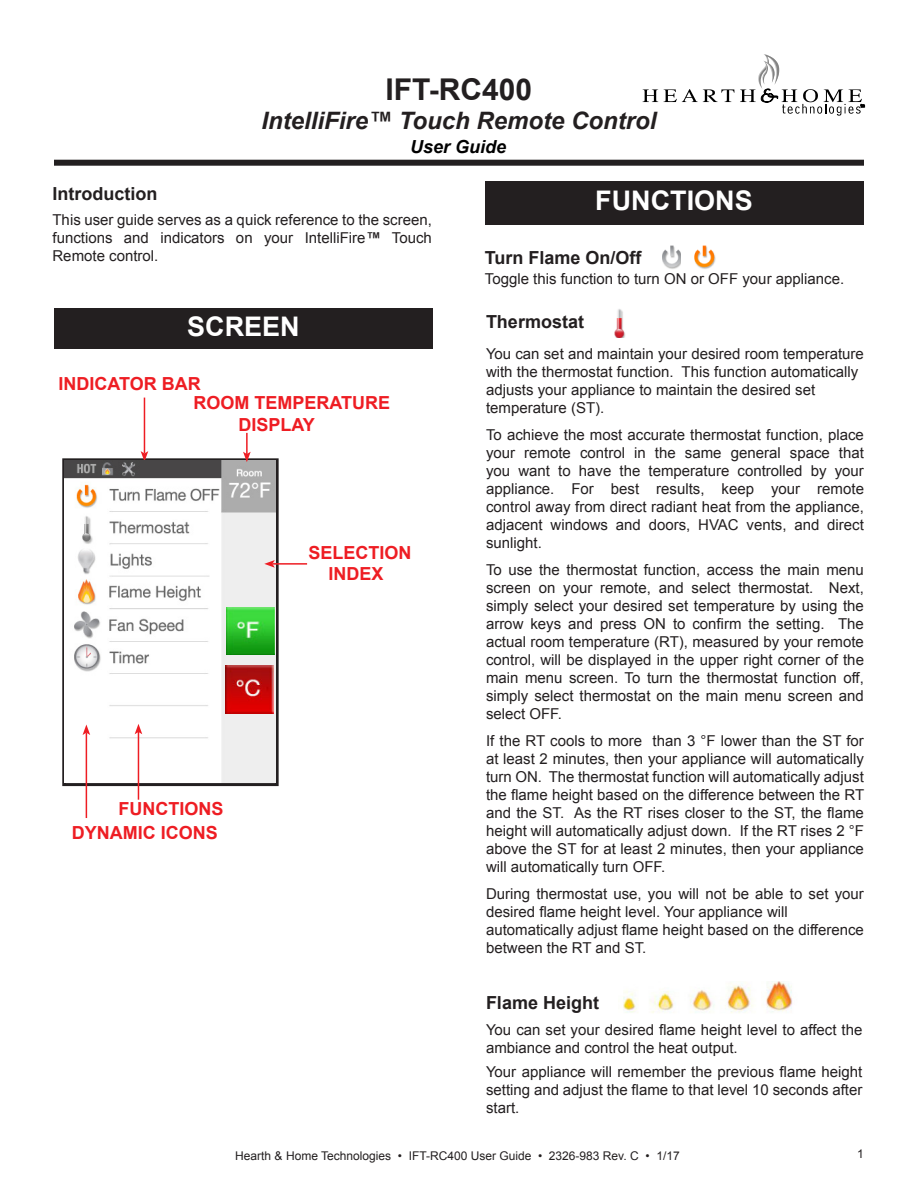
<style>
.page{position:relative;width:918px;height:1188px;background:#fff}
.page>*{position:absolute;margin:0;border:0;box-sizing:border-box;transform-origin:0 0}
.t1{font:700 30px "Arial";color:#231f20}
.t2{font:700 27px "Arial";color:#fff}
.t3{font:italic 700 24px "Arial";color:#231f20}
.t4{font:700 18px/21.6px "Arial";color:#ee1d23;text-align:center}
.Heading{font:700 18px "Arial";color:#231f20}
.t5{font:italic 700 18px "Arial";color:#000}
.Text_10pt{font:15px/18px "Arial";color:#231f20;text-align:justify}
.t6{font:12px "Arial";color:#231f20}
.s1{font-weight:700;font-style:italic}
</style>
<div class="page">
<svg style="left:643px;top:89px;width:15px;height:13px"></svg>
<svg style="left:664px;top:89px;width:70px;height:13px"></svg>
<svg style="left:740px;top:54px;width:125px;height:62px"></svg>
<div style="left:54px;top:160px;width:810px;height:6px;background:#231f20"></div>
<div style="left:55px;top:308px;width:378px;height:41px;background:#231f20"></div>
<div style="left:62px;top:458px;width:217px;height:328px;border:3px solid #231f20"></div>
<hr style="left:144px;top:398px;width:1px;height:55px;background:#ee1d23">
<svg style="left:141px;top:451px;width:7px;height:9px"></svg>
<img style="left:614px;top:309px;width:11px;height:28px">
<img style="left:662px;top:245px;width:19px;height:24px">
<img style="left:694px;top:245px;width:22px;height:24px">
<img style="left:65px;top:460px;width:211px;height:323px">
<hr style="left:138px;top:732px;width:1px;height:68px;background:#ee1d23">
<svg style="left:135px;top:724px;width:7px;height:10px"></svg>
<hr style="left:86px;top:733px;width:1px;height:85px;background:#ee1d23">
<svg style="left:83px;top:725px;width:7px;height:10px"></svg>
<div style="left:486px;top:182px;width:378px;height:43px;background:#231f20"></div>
<hr style="left:272px;top:563px;width:35px;height:2px;background:#ee1d23">
<svg style="left:264px;top:560px;width:11px;height:8px"></svg>
<hr style="left:246px;top:433px;width:2px;height:21px;background:#ee1d23">
<svg style="left:243px;top:452px;width:8px;height:10px"></svg>
<img style="left:623px;top:981px;width:169px;height:32px">
<img style="left:71px;top:464px;width:31px;height:11px">
<img style="left:227px;top:607px;width:47px;height:47px">
<img style="left:226px;top:665px;width:48px;height:49px">
<p class="t1" style="left:386px;top:69px;width:148px">IFT-RC400</p>
<p class="t3" style="left:261px;top:104px;width:397px">IntelliFire™ Touch Remote Control</p>
<p class="t5" style="left:410px;top:135px;width:98px">User Guide</p>
<p class="Heading" style="left:52px;top:182px;width:106px">Introduction</p>
<p class="Text_10pt" style="left:52px;top:210px;width:381px">This user guide serves as a quick reference to the screen, functions and indicators on your IntelliFire<span class="s1">™</span> Touch Remote control.</p>
<p class="t2" style="left:187px;top:308px;width:114px">SCREEN</p>
<p class="t4" style="left:58px;top:373px;width:144px">INDICATOR BAR</p>
<p class="t4" style="left:193px;top:392px;width:198px">ROOM TEMPERATURE</p>
<p class="t4" style="left:238px;top:414px;width:78px">DISPLAY</p>
<p class="t4" style="left:309px;top:542px;width:105px">SELECTION<br>INDEX</p>
<p class="t4" style="left:118px;top:798px;width:106px">FUNCTIONS</p>
<p class="t4" style="left:72px;top:822px;width:147px">DYNAMIC ICONS</p>
<p class="t2" style="left:595px;top:183px;width:159px">FUNCTIONS</p>
<p class="Heading" style="left:485px;top:246px;width:158px">Turn Flame On/Off</p>
<p class="Text_10pt" style="left:485px;top:270px;width:361px">Toggle this function to turn ON or OFF your appliance.</p>
<p class="Heading" style="left:486px;top:310px;width:100px">Thermostat</p>
<p class="Text_10pt" style="left:486px;top:345px;width:379px;text-align:left">You can set and maintain your desired room temperature with the thermostat function. This function automatically adjusts your appliance to maintain the desired set temperature (ST).</p>
<p class="Text_10pt" style="left:486px;top:426px;width:380px">To achieve the most accurate thermostat function, place your remote control in the same general space that you want to have the temperature controlled by your appliance. For best results, keep your remote control away from direct radiant heat from the appliance, adjacent windows and doors, HVAC vents, and direct sunlight.</p>
<p class="Text_10pt" style="left:486px;top:561px;width:380px">To use the thermostat function, access the main menu screen on your remote, and select thermostat. Next, simply select your desired set temperature by using the arrow keys and press ON to confirm the setting. The actual room temperature (RT), measured by your remote control, will be displayed in the upper right corner of the main menu screen. To turn the thermostat function off, simply select thermostat on the main menu screen and select OFF.</p>
<p class="Text_10pt" style="left:486px;top:732px;width:380px">If the RT cools to more than 3 °F lower than the ST for at least 2 minutes, then your appliance will automatically turn ON. The thermostat function will automatically adjust the flame height based on the difference between the RT and the ST. As the RT rises closer to the ST, the flame height will automatically adjust down. If the RT rises 2 °F above the ST for at least 2 minutes, then your appliance will automatically turn OFF.</p>
<p class="Text_10pt" style="left:486px;top:885px;width:379px">During thermostat use, you will not be able to set your desired flame height level. Your appliance will</p>
<p class="Text_10pt" style="left:486px;top:921px;width:379px">automatically adjust flame height based on the difference between the RT and ST.</p>
<p class="Heading" style="left:486px;top:990px;width:115px">Flame Height</p>
<p class="Text_10pt" style="left:486px;top:1021px;width:378px">You can set your desired flame height level to affect the ambiance and control the heat output.</p>
<p class="Text_10pt" style="left:486px;top:1063px;width:378px">Your appliance will remember the previous flame height setting and adjust the flame to that level 10 seconds after start.</p>
<p class="t6" style="left:235px;top:1148px;width:446px">Hearth &amp; Home Technologies • IFT-RC400 User Guide • 2326-983 Rev. C • 1/17</p>
<p class="t6" style="left:857px;top:1146px;width:8px">1</p>
</div>
